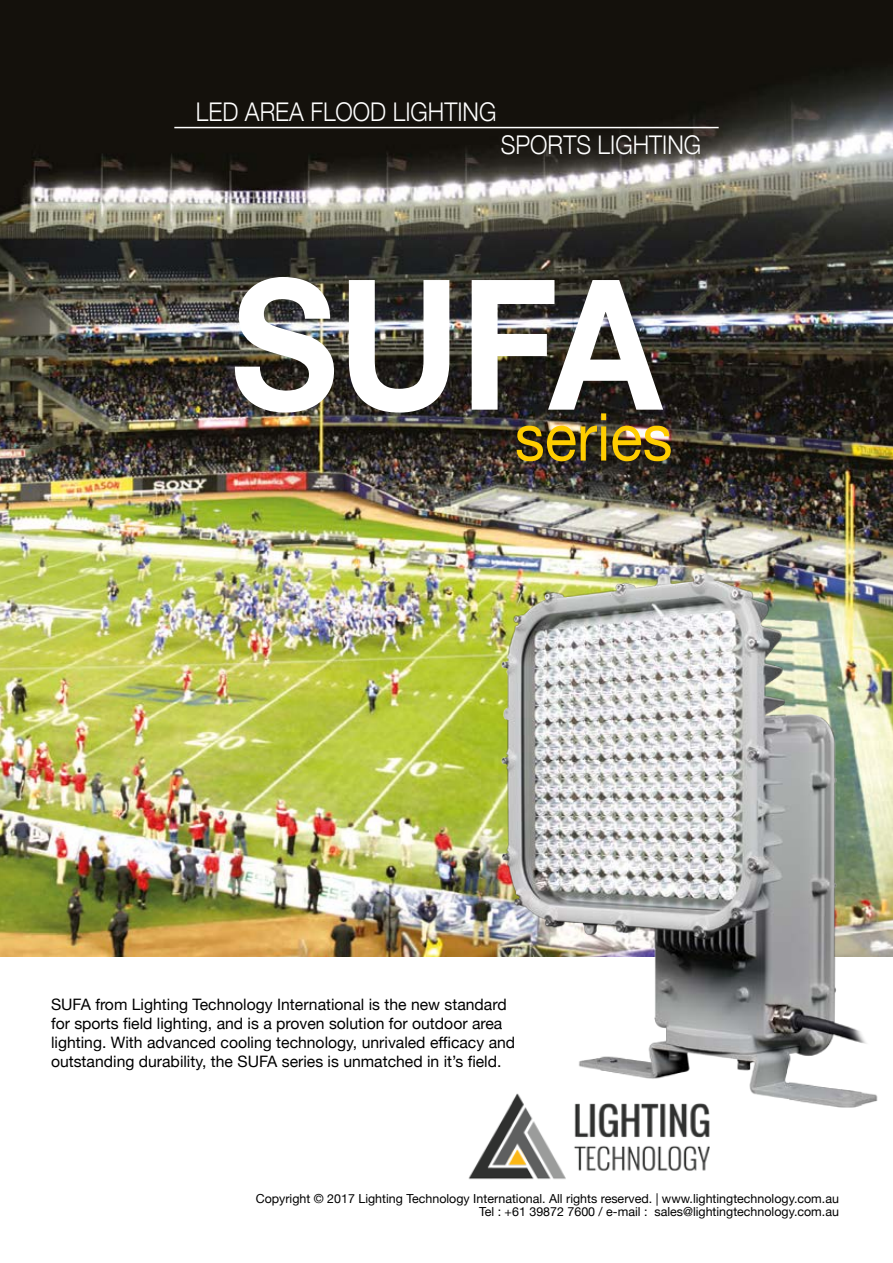
<style>
.page{position:relative;width:893px;height:1263px;background:#fff}
.page>*{position:absolute;margin:0;border:0;box-sizing:border-box;transform-origin:0 0}
.t1{font:700 181.5px "Helvetica Neue";color:#fff;scale:.91 1}
.t2{font:66px "Helvetica Neue";color:#ffcd00;scale:.91 1}
.t3{font:300 25.8px "Helvetica Neue";color:#fff;scale:.91 1}
.t4{font:15.75px/18.9px "Helvetica Neue";color:#000}
.t5{font:12.45px/13.5px "Helvetica Neue";color:#000;text-align:right}
</style>
<div class="page">
<img style="left:0;top:0;width:893px;height:957px">
<hr style="left:174px;top:127px;width:545px;height:1px;background:#fff">
<img style="left:193px;top:476px;width:700px;height:632px">
<img style="left:464px;top:1093px;width:246px;height:87px">
<h3 class="t3" style="left:196px;top:91px;width:332px">LED AREA FLOOD LIGHTING</h3>
<h3 class="t3" style="left:501px;top:124px;width:222px">SPORTS LIGHTING</h3>
<h1 class="t1" style="left:231px;top:203px;width:475px">SUFA</h1>
<h2 class="t2" style="left:515px;top:389px;width:175px">series</h2>
<p class="t4" style="left:51px;top:996px;width:466px">SUFA from Lighting Technology International is the new standard for sports field lighting, and is a proven solution for outdoor area lighting. With advanced cooling technology, unrivaled efficacy and outstanding durability, the SUFA series is unmatched in it’s field.</p>
<p class="t5" style="left:256px;top:1192px;width:585px">Copyright © 2017 Lighting Technology International. All rights reserved. | www.lightingtechnology.com.au<br>Tel : +61 39872 7600 / e-mail : sales@lightingtechnology.com.au</p>
</div>
